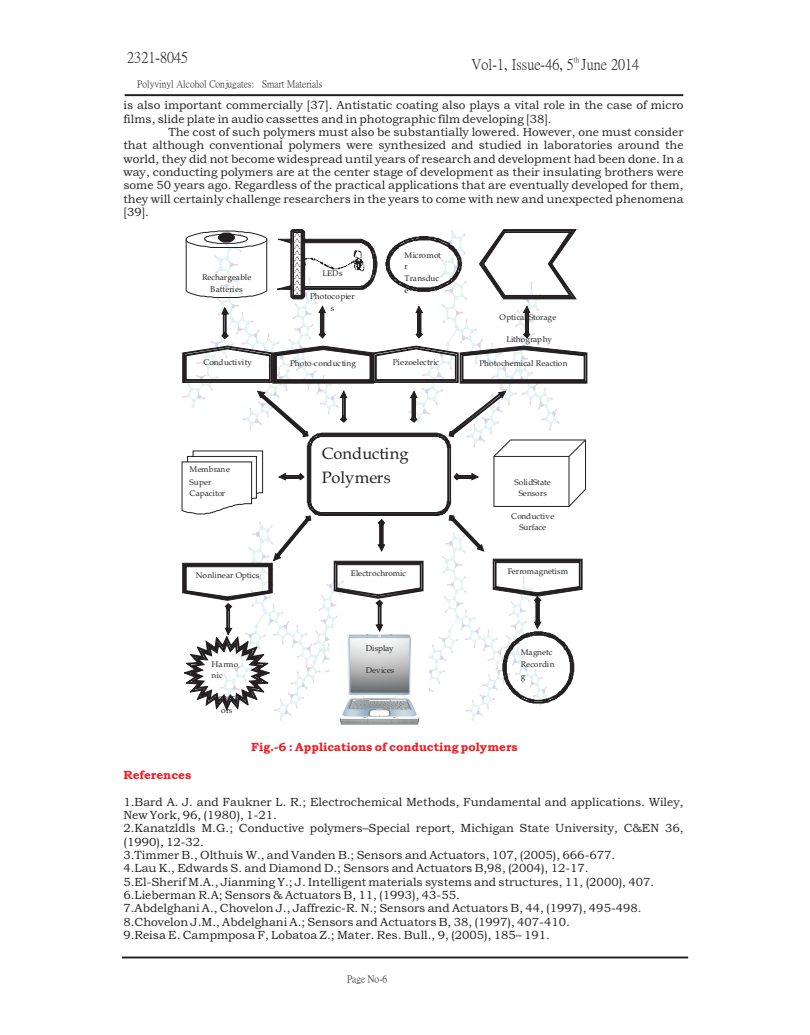
<style>
.page{position:relative;width:810px;height:1035px;background:#fff}
.page>*{position:absolute;margin:0;border:0;box-sizing:border-box;transform-origin:0 0}
.t1{font:16.5px/24px "Book Antiqua";color:#231f20}
.t2{font:15px "P Ming Li U";color:#231f20}
.t3{font:11.88px/13.4px "Bookman Old Style";color:#231f20}
.t4{font:11.88px "Bookman Old Style";color:#ee1d23}
.t5{font:10px "P Ming Li U";color:#231f20}
.t6{font:8.25px/12px "Book Antiqua";color:#231f20;text-align:center}
.t7{font:8.25px/11.6px "Book Antiqua";letter-spacing:.02em;color:#231f20;text-align:center}
.t8{font:7.5px "P Ming Li U";color:#231f20}
</style>
<div class="page">
<svg style="left:122px;top:957px;width:566px;height:1px"></svg>
<svg style="left:125px;top:94px;width:558px;height:2px"></svg>
<img style="left:413px;top:231px;width:147px;height:160px">
<img style="left:187px;top:238px;width:152px;height:153px">
<svg style="left:182px;top:346px;width:405px;height:37px"></svg>
<svg style="left:185px;top:230px;width:82px;height:68px"></svg>
<svg style="left:386px;top:236px;width:76px;height:56px"></svg>
<svg style="left:479px;top:229px;width:97px;height:70px"></svg>
<svg style="left:277px;top:229px;width:100px;height:71px"></svg>
<img style="left:339px;top:711px;width:81px;height:14px">
<svg style="left:222px;top:307px;width:7px;height:32px"></svg>
<svg style="left:319px;top:306px;width:7px;height:32px"></svg>
<svg style="left:416px;top:306px;width:7px;height:32px"></svg>
<svg style="left:523px;top:306px;width:7px;height:32px"></svg>
<svg style="left:181px;top:391px;width:405px;height:320px"></svg>
<p class="t2" style="left:127px;top:50px;width:63px">2321-8045</p>
<p class="t8" style="left:574px;top:56px;width:7px">th</p>
<p class="t2" style="left:471px;top:57px;width:169px">Vol-1, Issue-46, 5 June 2014</p>
<p class="t5" style="left:137px;top:79px;width:187px">Polyvinyl Alcohol Conjugates: Smart Materials</p>
<p class="t3" style="left:123px;top:100px;width:562px">is also important commercially [37]. Antistatic coating also plays a vital role in the case of micro films, slide plate in audio cassettes and in photographic film developing [38].</p>
<p class="t3" style="left:123px;top:126px;width:562px;text-align:justify;text-indent:45px">The cost of such polymers must also be substantially lowered. However, one must consider that although conventional polymers were synthesized and studied in laboratories around the world, they did not become widespread until years of research and development had been done. In a way, conducting polymers are at the center stage of development as their insulating brothers were some 50 years ago. Regardless of the practical applications that are eventually developed for them, they will certainly challenge researchers in the years to come with new and unexpected phenomena [39].</p>
<p class="t7" style="left:202px;top:273px;width:51px">Rechargeable<br>Batteries</p>
<p class="t6" style="left:323px;top:268px;width:22px">LEDs</p>
<p class="t6" style="left:310px;top:291px;width:46px;line-height:11.6px">Photocopier s</p>
<p class="t6" style="left:404px;top:250px;width:38px;text-align:left">Micromot r<br>Transduc e</p>
<p class="t6" style="left:499px;top:312px;width:58px">Optical Storage</p>
<p class="t6" style="left:506px;top:334px;width:47px">Lithography</p>
<p class="t6" style="left:203px;top:357px;width:50px">Conductivity</p>
<p class="t6" style="left:290px;top:358px;width:67px">Photo-conducting</p>
<p class="t6" style="left:393px;top:357px;width:48px">Piezoelectric</p>
<p class="t6" style="left:479px;top:358px;width:90px">Photochemical Reaction</p>
<p class="t6" style="left:190px;top:464px;width:42px;text-align:left">Membrane<br>Super<br>Capacitor</p>
<p class="t6" style="left:196px;top:571px;width:65px">Nonlinear Optics</p>
<p class="t7" style="left:212px;top:659px;width:28px;text-align:left">Harmo nic</p>
<p class="t6" style="left:212px;top:692px;width:31px;line-height:12.4px">Generat ors</p>
<h1 class="t1" style="left:322px;top:444px;width:88px">Conducting<br>Polymers</h1>
<p class="t6" style="left:515px;top:477px;width:38px;line-height:11.6px">SolidState<br>Sensors</p>
<p class="t6" style="left:511px;top:511px;width:45px;line-height:11.6px">Conductive<br>Surface</p>
<p class="t6" style="left:351px;top:568px;width:57px">Electrochromic</p>
<p class="t6" style="left:508px;top:566px;width:62px">Ferromagnetism</p>
<p class="t6" style="left:366px;top:643px;width:29px">Display</p>
<p class="t6" style="left:366px;top:665px;width:30px">Devices</p>
<p class="t6" style="left:521px;top:647px;width:35px;text-align:left">Magnetc<br>Recordin g</p>
<p class="t4" style="left:123px;top:770px;width:69px">References</p>
<p class="t4" style="left:251px;top:743px;width:268px">Fig.-6 : Applications of conducting polymers</p>
<p class="t3" style="left:123px;top:796px;width:562px">1.Bard A. J. and Faukner L. R.; Electrochemical Methods, Fundamental and applications. Wiley, New York, 96, (1980), 1-21.<br>2.Kanatzldls M.G.; Conductive polymers–Special report, Michigan State University, C&amp;EN 36, (1990), 12-32.<br>3.Timmer B., Olthuis W., and Vanden B.; Sensors and Actuators, 107, (2005), 666-677.<br>4.Lau K., Edwards S. and Diamond D.; Sensors and Actuators B,98, (2004), 12-17.<br>5.El-Sherif M.A., Jianming Y.; J. Intelligent materials systems and structures, 11, (2000), 407.<br>6.Lieberman R.A; Sensors &amp; Actuators B, 11, (1993), 43-55.<br>7.Abdelghani A., Chovelon J., Jaffrezic-R. N.; Sensors and Actuators B, 44, (1997), 495-498.<br>8.Chovelon J.M., Abdelghani A.; Sensors and Actuators B, 38, (1997), 407-410.<br>9.Reisa E. Campmposa F, Lobatoa Z.; Mater. Res. Bull., 9, (2005), 185– 191.</p>
<p class="t5" style="left:347px;top:974px;width:42px">Page No-6</p>
</div>
